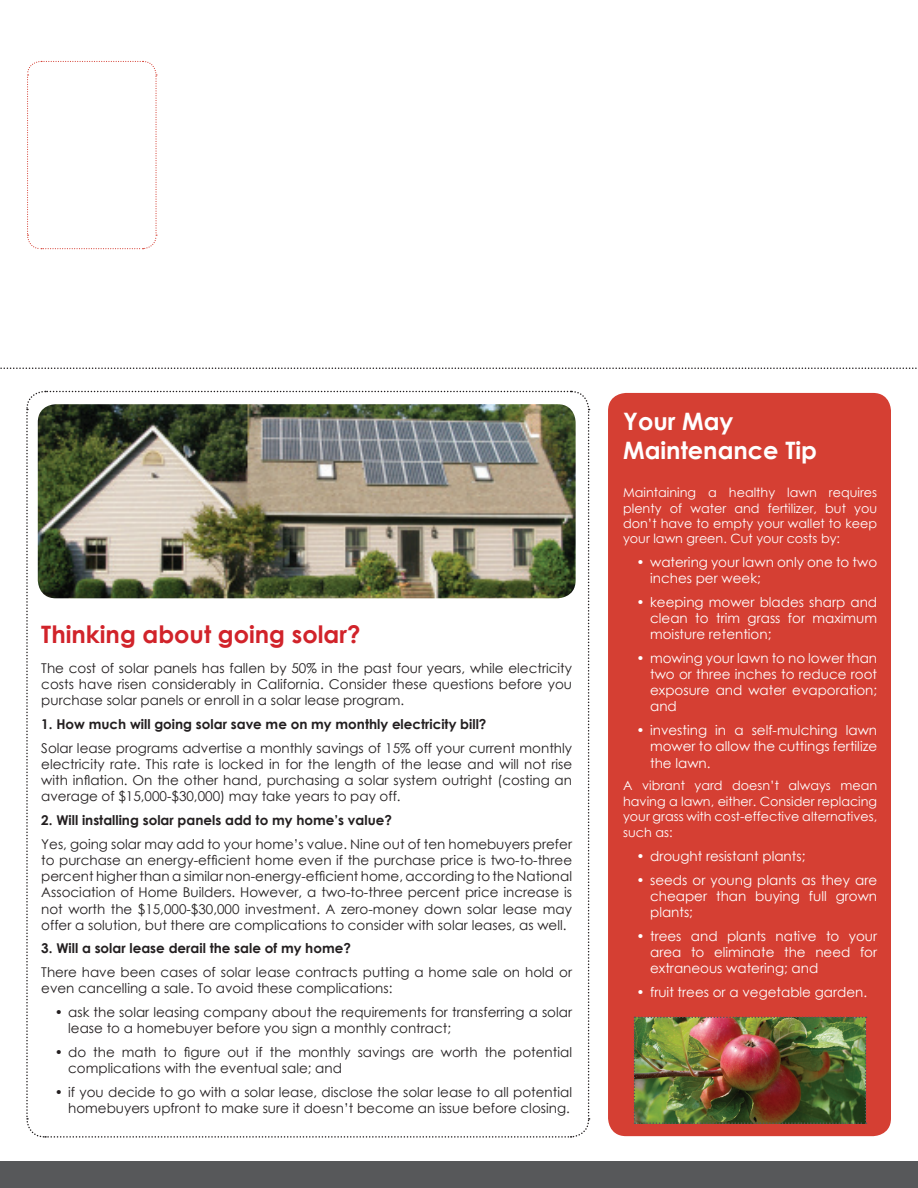
<style>
.page{position:relative;width:918px;height:1188px;background:#fff}
.page>*{position:absolute;margin:0;border:0;box-sizing:border-box;transform-origin:0 0}
.t1{font:700 24px "Century Gothic";color:#d1232a}
.t2{font:700 24px/28.8px "Century Gothic";color:#fff}
.t3{font:13.5px/16.2px "Century Gothic";color:#231f20;text-align:justify}
.t4{font:13.5px/16.2px "Century Gothic";color:#fff;text-align:justify}
.t5{font:700 13.5px "Century Gothic";color:#231f20}
.t6{font:12.75px/15.3px "Century Gothic";color:#fff;text-align:justify}
</style>
<div class="page">
<div style="left:0;top:1161px;width:918px;height:27px;background:#57585a"></div>
<svg style="left:0;top:368px;width:917px;height:1px"></svg>
<svg style="left:27px;top:60px;width:130px;height:190px"></svg>
<div style="left:608px;top:393px;width:283px;height:743px;background:#d53f33;border-radius:18px"></div>
<svg style="left:26px;top:390px;width:564px;height:748px"></svg>
<img style="left:38px;top:404px;width:538px;height:194px">
<img style="left:634px;top:1017px;width:233px;height:107px">
<h1 class="t1" style="left:41px;top:616px;width:321px">Thinking about going solar?</h1>
<p class="t3" style="left:41px;top:660px;width:532px">The cost of solar panels has fallen by 50% in the past four years, while electricity costs have risen considerably in California. Consider these questions before you purchase solar panels or enroll in a solar lease program.</p>
<p class="t5" style="left:41px;top:714px;width:447px">1. How much will going solar save me on my monthly electricity bill?</p>
<p class="t3" style="left:41px;top:740px;width:532px">Solar lease programs advertise a monthly savings of 15% off your current monthly electricity rate. This rate is locked in for the length of the lease and will not rise with inflation. On the other hand, purchasing a solar system outright (costing an average of $15,000-$30,000) may take years to pay off.</p>
<p class="t5" style="left:41px;top:810px;width:352px">2. Will installing solar panels add to my home’s value?</p>
<p class="t3" style="left:41px;top:836px;width:532px">Yes, going solar may add to your home’s value. Nine out of ten homebuyers prefer to purchase an energy-efficient home even if the purchase price is two-to-three percent higher than a similar non-energy-efficient home, according to the National Association of Home Builders. However, a two-to-three percent price increase is not worth the $15,000-$30,000 investment. A zero-money down solar lease may offer a solution, but there are complications to consider with solar leases, as well.</p>
<p class="t5" style="left:41px;top:938px;width:311px">3. Will a solar lease derail the sale of my home?</p>
<p class="t3" style="left:41px;top:964px;width:532px">There have been cases of solar lease contracts putting a home sale on hold or even cancelling a sale. To avoid these complications:</p>
<p class="t3" style="left:68px;top:1004px;width:505px;text-indent:-14px">• ask the solar leasing company about the requirements for transferring a solar lease to a homebuyer before you sign a monthly contract;</p>
<p class="t3" style="left:68px;top:1044px;width:505px;text-indent:-13px">• do the math to figure out if the monthly savings are worth the potential complications with the eventual sale; and</p>
<p class="t3" style="left:55px;top:1084px;width:519px;text-align:right">• if you decide to go with a solar lease, disclose the solar lease to all potential homebuyers upfront to make sure it doesn’t become an issue before closing.</p>
<h1 class="t2" style="left:623px;top:406px;width:195px">Your May<br>Maintenance Tip</h1>
<p class="t6" style="left:623px;top:485px;width:256px">Maintaining a healthy lawn requires plenty of water and fertilizer, but you don’t have to empty your wallet to keep your lawn green. Cut your costs by:</p>
<p class="t4" style="left:650px;top:554px;width:229px;text-indent:-14px">• watering your lawn only one to two inches per week;</p>
<p class="t4" style="left:650px;top:594px;width:229px;text-indent:-14px">• keeping mower blades sharp and clean to trim grass for maximum moisture retention;</p>
<p class="t4" style="left:650px;top:650px;width:229px;text-indent:-14px">• mowing your lawn to no lower than two or three inches to reduce root exposure and water evaporation; and</p>
<p class="t4" style="left:650px;top:722px;width:229px;text-indent:-14px">• investing in a self-mulching lawn mower to allow the cuttings fertilize the lawn.</p>
<p class="t6" style="left:623px;top:778px;width:256px">A vibrant yard doesn’t always mean having a lawn, either. Consider replacing your grass with cost-effective alternatives, such as:</p>
<p class="t4" style="left:637px;top:848px;width:170px">• drought resistant plants;</p>
<p class="t4" style="left:650px;top:871px;width:229px;text-indent:-14px">• seeds or young plants as they are cheaper than buying full grown plants;</p>
<p class="t4" style="left:650px;top:927px;width:229px;text-indent:-14px">• trees and plants native to your area to eliminate the need for extraneous watering; and</p>
<p class="t4" style="left:637px;top:984px;width:232px">• fruit trees or a vegetable garden.</p>
</div>
